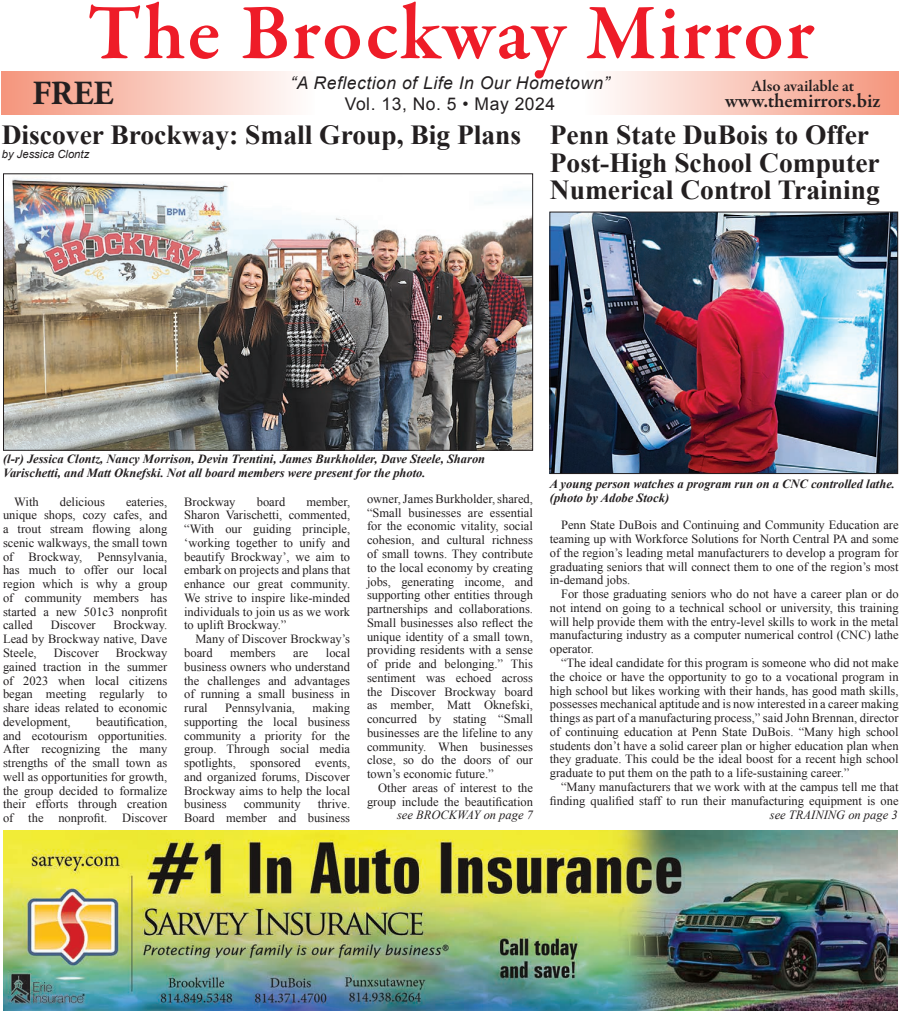
<style>
.page{position:relative;width:900px;height:1013px;background:#fff}
.page>*{position:absolute;margin:0;border:0;box-sizing:border-box;transform-origin:0 0}
.t1{font:600 80px "Garamond Premr Pro";letter-spacing:.02em;color:#ee1c28}
.t2{font:700 33.75px "Adobe Garamond Pro";color:#231f20}
.Head_2{font:700 27.5px/27.5px "Times New Roman";color:#231f20}
.t3{font:600 20px "Garamond Premr Pro";letter-spacing:-.005em;color:#231f20}
.t4{font:italic 17.5px "Arial";letter-spacing:.03em;color:#231f20}
.t5{font:17.5px "Arial";letter-spacing:.03em;color:#231f20}
.t6{font:600 16.25px "Garamond Premr Pro";color:#231f20}
.Text{font:12.5px/13.8px "Times New Roman";color:#231f20;text-align:justify}
.Photo_captions{font:italic 700 12.5px/13.8px "Times New Roman";color:#231f20}
.continued_on_from{font:italic 12.5px "Times New Roman";color:#231f20}
.by_line{font:italic 11.25px "Arial";color:#231f20}
</style>
<div class="page">
<svg style="left:2px;top:71px;width:291px;height:44px;background:#f9c5b7"></svg>
<svg style="left:608px;top:71px;width:290px;height:44px;background:#f9c5b8"></svg>
<img style="left:3px;top:830px;width:895px;height:180px">
<img style="left:5px;top:179px;width:526px;height:270px">
<div style="left:3px;top:173px;width:530px;height:278px;border:1px solid #231f20"></div>
<img style="left:551px;top:213px;width:345px;height:259px">
<div style="left:549px;top:211px;width:349px;height:263px;border:1px solid #231f20"></div>
<p class="t1" style="left:87px;top:-16px;width:728px">The Brockway Mirror</p>
<p class="t6" style="left:752px;top:76px;width:104px">Also available at</p>
<p class="t4" style="left:290px;top:72px;width:321px">“A Reflection of Life In Our Hometown”</p>
<p class="t5" style="left:345px;top:93px;width:212px">Vol. 13, No. 5 • May 2024</p>
<p class="t2" style="left:32px;top:74px;width:82px">FREE</p>
<p class="t3" style="left:725px;top:88px;width:157px">www.themirrors.biz</p>
<p class="Head_2" style="left:2px;top:121px;width:521px">Discover Brockway: Small Group, Big Plans</p>
<p class="by_line" style="left:2px;top:147px;width:89px">by Jessica Clontz</p>
<p class="Head_2" style="left:550px;top:121px;width:332px">Penn State DuBois to Offer<br>Post-High School Computer<br>Numerical Control Training</p>
<p class="Photo_captions" style="left:3px;top:451px;width:484px">(l-r) Jessica Clontz, Nancy Morrison, Devin Trentini, James Burkholder, Dave Steele, Sharon<br>Varischetti, and Matt Oknefski. Not all board members were present for the photo.</p>
<p class="Text" style="left:184px;top:494px;width:53px">Brockway</p>
<p class="Text" style="left:257px;top:494px;width:30px">board</p>
<p class="Photo_captions" style="left:550px;top:477px;width:347px">A young person watches a program run on a CNC controlled lathe. (photo by Adobe Stock)</p>
<p class="Text" style="left:550px;top:518px;width:350px;text-indent:11px">Penn State DuBois and Continuing and Community Education are teaming up with Workforce Solutions for North Central PA and some of the region’s leading metal manufacturers to develop a program for graduating seniors that will connect them to one of the region’s most in-demand jobs.</p>
<p class="Text" style="left:550px;top:587px;width:350px;text-indent:11px">For those graduating seniors who do not have a career plan or do not intend on going to a technical school or university, this training will help provide them with the entry-level skills to work in the metal manufacturing industry as a computer numerical control (CNC) lathe operator.</p>
<p class="Text" style="left:550px;top:655px;width:350px;text-indent:11px">“The ideal candidate for this program is someone who did not make the choice or have the opportunity to go to a vocational program in high school but likes working with their hands, has good math skills, possesses mechanical aptitude and is now interested in a career making things as part of a manufacturing process,” said John Brennan, director of continuing education at Penn State DuBois. “Many high school students don’t have a solid career plan or higher education plan when they graduate. This could be the ideal boost for a recent high school graduate to put them on the path to a life-sustaining career.”</p>
<p class="Text" style="left:550px;top:779px;width:350px;text-align:right">“Many manufacturers that we work with at the campus tell me that finding qualified staff to run their manufacturing equipment is one</p>
<p class="Text" style="left:367px;top:491px;width:167px">owner, James Burkholder, shared, “Small businesses are essential for the economic vitality, social cohesion, and cultural richness of small towns. They contribute to the local economy by creating jobs, generating income, and supporting other entities through partnerships and collaborations.<br>Small businesses also reflect the unique identity of a small town, providing residents with a sense of pride and belonging.” This sentiment was echoed across the Discover Brockway board as member, Matt Oknefski, concurred by stating “Small businesses are the lifeline to any community. When businesses close, so do the doors of our town’s economic future.”</p>
<p class="Text" style="left:367px;top:780px;width:167px;text-align:right">Other areas of interest to the group include the beautification</p>
<p class="Text" style="left:184px;top:494px;width:167px;text-indent:122px">member, Sharon Varischetti, commented, “With our guiding principle, ‘working together to unify and beautify Brockway’, we aim to embark on projects and plans that enhance our great community.<br>We strive to inspire like-minded individuals to join us as we work to uplift Brockway.”</p>
<p class="Text" style="left:184px;top:632px;width:167px;text-indent:11px">Many of Discover Brockway’s board</p>
<p class="Text" style="left:3px;top:494px;width:166px;text-indent:123px">eateries, unique shops, cozy cafes, and a trout stream flowing along scenic walkways, the small town of Brockway, Pennsylvania, has much to offer our local region which is why a group of community members has started a new 501c3 nonprofit called</p>
<p class="Text" style="left:14px;top:494px;width:26px">With</p>
<p class="Text" style="left:60px;top:494px;width:47px">delicious</p>
<p class="Text" style="left:3px;top:618px;width:166px;text-indent:111px">Brockway.<br>Lead by Brockway native, Dave Steele,</p>
<p class="Text" style="left:51px;top:618px;width:47px">Discover</p>
<p class="Text" style="left:3px;top:645px;width:166px;text-indent:113px">Brockway gained traction in the summer of 2023 when local citizens began meeting regularly to share ideas related to economic development,</p>
<p class="Text" style="left:54px;top:645px;width:47px">Discover</p>
<p class="Text" style="left:184px;top:645px;width:167px;text-indent:142px">local business owners who understand the challenges and advantages of running a small business in rural</p>
<p class="Text" style="left:230px;top:645px;width:47px">members</p>
<p class="Text" style="left:293px;top:645px;width:17px">are</p>
<p class="Text" style="left:184px;top:700px;width:167px;text-indent:128px">making supporting the local business community a priority for the group. Through social media spotlights, sponsored events, and organized forums, Discover Brockway aims to help the local business</p>
<p class="Text" style="left:225px;top:700px;width:71px">Pennsylvania,</p>
<p class="Text" style="left:3px;top:714px;width:166px;text-indent:93px">beautification, and ecotourism opportunities.<br>After recognizing the many strengths of the small town as well as opportunities for growth, the group decided to formalize their efforts through creation of the nonprofit. Discover</p>
<p class="Text" style="left:184px;top:797px;width:167px;text-align:right">thrive.<br>Board member and business</p>
<p class="Text" style="left:244px;top:797px;width:58px">community</p>
<p class="continued_on_from" style="left:397px;top:806px;width:137px">see BROCKWAY on page 7</p>
<p class="continued_on_from" style="left:770px;top:806px;width:129px">see TRAINING on page 3</p>
</div>
